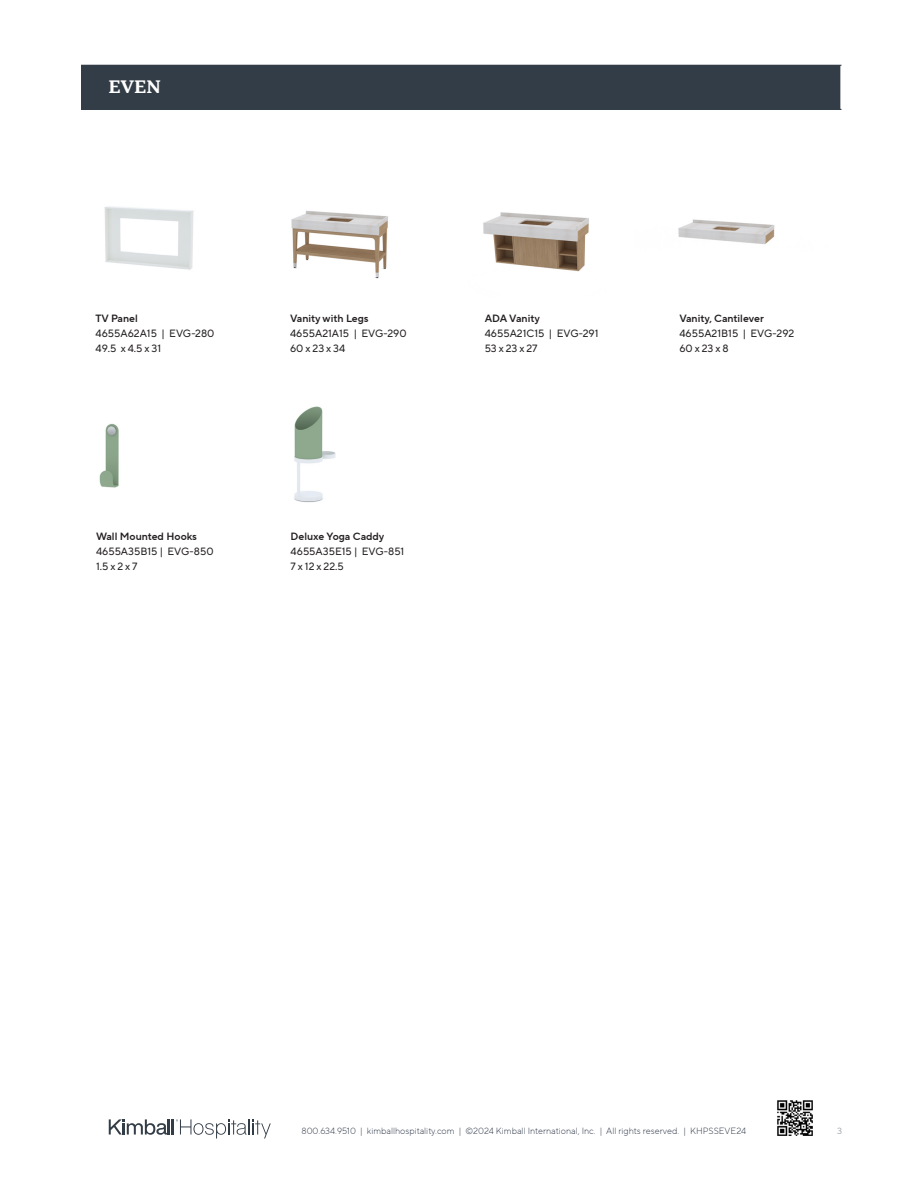
<style>
.page{position:relative;width:918px;height:1188px;background:#fff}
.page>*{position:absolute;margin:0;border:0;box-sizing:border-box;transform-origin:0 0}
.t1{font:700 18px "TT Norms Pro Serif";color:#fff}
.t2{font:10.5px "TT Norms Pro";color:#231f20}
.t3{font:10.5px "TT Norms Pro Dm Bd";color:#231f20}
.Spec_Copy{font:300 9px "TT Norms Pro";color:#293243}
.t4{font:9px "TT Norms Pro";color:#999ea3}
</style>
<div class="page">
<div style="left:82px;top:65px;width:759px;height:44px;background:#333d47"></div>
<hr style="left:81px;top:65px;width:761px;height:1px;background:#333d47">
<hr style="left:81px;top:66px;width:1px;height:43px;background:#333d47">
<hr style="left:81px;top:109px;width:761px;height:1px;background:#333d47">
<hr style="left:840px;top:66px;width:2px;height:43px;background:#fff">
<svg style="left:109px;top:1119px;width:162px;height:20px"></svg>
<img style="left:104px;top:206px;width:90px;height:64px">
<img style="left:777px;top:1100px;width:36px;height:36px">
<img style="left:291px;top:210px;width:97px;height:69px">
<img style="left:99px;top:423px;width:20px;height:65px">
<img style="left:483px;top:212px;width:106px;height:60px">
<img style="left:678px;top:219px;width:97px;height:26px">
<img style="left:294px;top:406px;width:42px;height:97px">
<p class="t1" style="left:109px;top:73px;width:54px">EVEN</p>
<p class="t3" style="left:95px;top:311px;width:44px">TV Panel</p>
<p class="t2" style="left:95px;top:326px;width:121px">4655A62A15 | EVG-280</p>
<p class="t2" style="left:95px;top:341px;width:67px">49.5 x 4.5 x 31</p>
<p class="t3" style="left:96px;top:529px;width:103px">Wall Mounted Hooks</p>
<p class="t2" style="left:96px;top:544px;width:119px">4655A35B15 | EVG-850</p>
<p class="t2" style="left:96px;top:559px;width:43px">1.5 x 2 x 7</p>
<p class="t3" style="left:290px;top:311px;width:80px">Vanity with Legs</p>
<p class="t2" style="left:290px;top:326px;width:118px">4655A21A15 | EVG-290</p>
<p class="t2" style="left:290px;top:341px;width:57px">60 x 23 x 34</p>
<p class="t3" style="left:291px;top:529px;width:95px">Deluxe Yoga Caddy</p>
<p class="t2" style="left:291px;top:544px;width:115px">4655A35E15 | EVG-851</p>
<p class="t2" style="left:291px;top:559px;width:55px">7 x 12 x 22.5</p>
<p class="t3" style="left:485px;top:311px;width:57px">ADA Vanity</p>
<p class="t2" style="left:485px;top:326px;width:115px">4655A21C15 | EVG-291</p>
<p class="t2" style="left:485px;top:341px;width:54px">53 x 23 x 27</p>
<p class="t3" style="left:679px;top:311px;width:86px">Vanity, Cantilever</p>
<p class="t2" style="left:679px;top:326px;width:116px">4655A21B15 | EVG-292</p>
<p class="t2" style="left:679px;top:341px;width:51px">60 x 23 x 8</p>
<p class="Spec_Copy" style="left:301px;top:1124px;width:446px">800.634.9510 | kimballhospitality.com | ©2024 Kimball International, Inc. | All rights reserved. | KHPSSEVE24</p>
<p class="t4" style="left:837px;top:1124px;width:6px">3</p>
</div>
